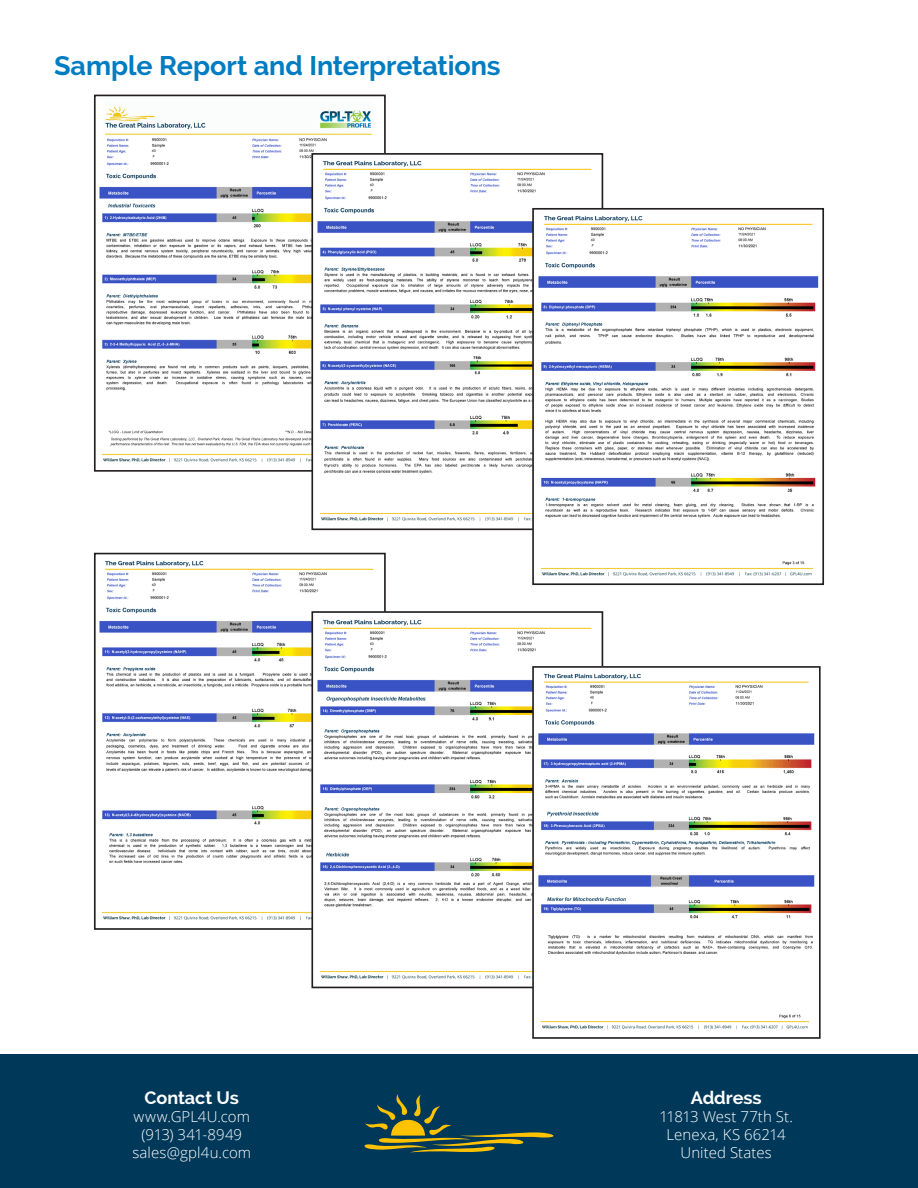
<style>
.page{position:relative;width:918px;height:1188px;background:#fff}
.page>*{position:absolute;margin:0;border:0;box-sizing:border-box;transform-origin:0 0}
.Body_Text{font:700 27px "Raleway";letter-spacing:-.005em;color:#007cc2}
.t1{font:700 18px "Raleway";letter-spacing:-.005em;color:#fff}
.t2{font:300 15px "Open Sans";letter-spacing:.005em;color:#fff}
</style>
<div class="page">
<div style="left:0;top:1055px;width:918px;height:133px;background:#003859"></div>
<svg style="left:364px;top:1094px;width:190px;height:59px"></svg>
<img style="left:99px;top:106px;width:273px;height:357px">
<div style="left:94px;top:95px;width:292px;height:377px;border:2px solid #231f20"></div>
<img style="left:314px;top:156px;width:278px;height:366px">
<div style="left:311px;top:153px;width:292px;height:377px;border:2px solid #231f20"></div>
<img style="left:535px;top:211px;width:284px;height:366px">
<div style="left:532px;top:208px;width:292px;height:377px;border:2px solid #231f20"></div>
<img style="left:99px;top:560px;width:275px;height:361px">
<div style="left:94px;top:553px;width:292px;height:377px;border:2px solid #231f20"></div>
<img style="left:314px;top:614px;width:278px;height:366px">
<div style="left:311px;top:611px;width:292px;height:377px;border:2px solid #231f20"></div>
<img style="left:535px;top:669px;width:280px;height:361px">
<div style="left:532px;top:666px;width:289px;height:373px;border:2px solid #231f20"></div>
<p class="Body_Text" style="left:54px;top:50px;width:448px">Sample Report and Interpretations</p>
<p class="t1" style="left:145px;top:1087px;width:96px">Contact Us</p>
<p class="t2" style="left:134px;top:1106px;width:118px">www.GPL4U.com</p>
<p class="t2" style="left:142px;top:1124px;width:102px">(913) 341-8949</p>
<p class="t2" style="left:132px;top:1142px;width:120px">sales@gpl4u.com</p>
<p class="t1" style="left:691px;top:1087px;width:72px">Address</p>
<p class="t2" style="left:659px;top:1106px;width:135px">11813 West 77th St.</p>
<p class="t2" style="left:667px;top:1124px;width:121px">Lenexa, KS 66214</p>
<p class="t2" style="left:681px;top:1142px;width:93px">United States</p>
</div>
